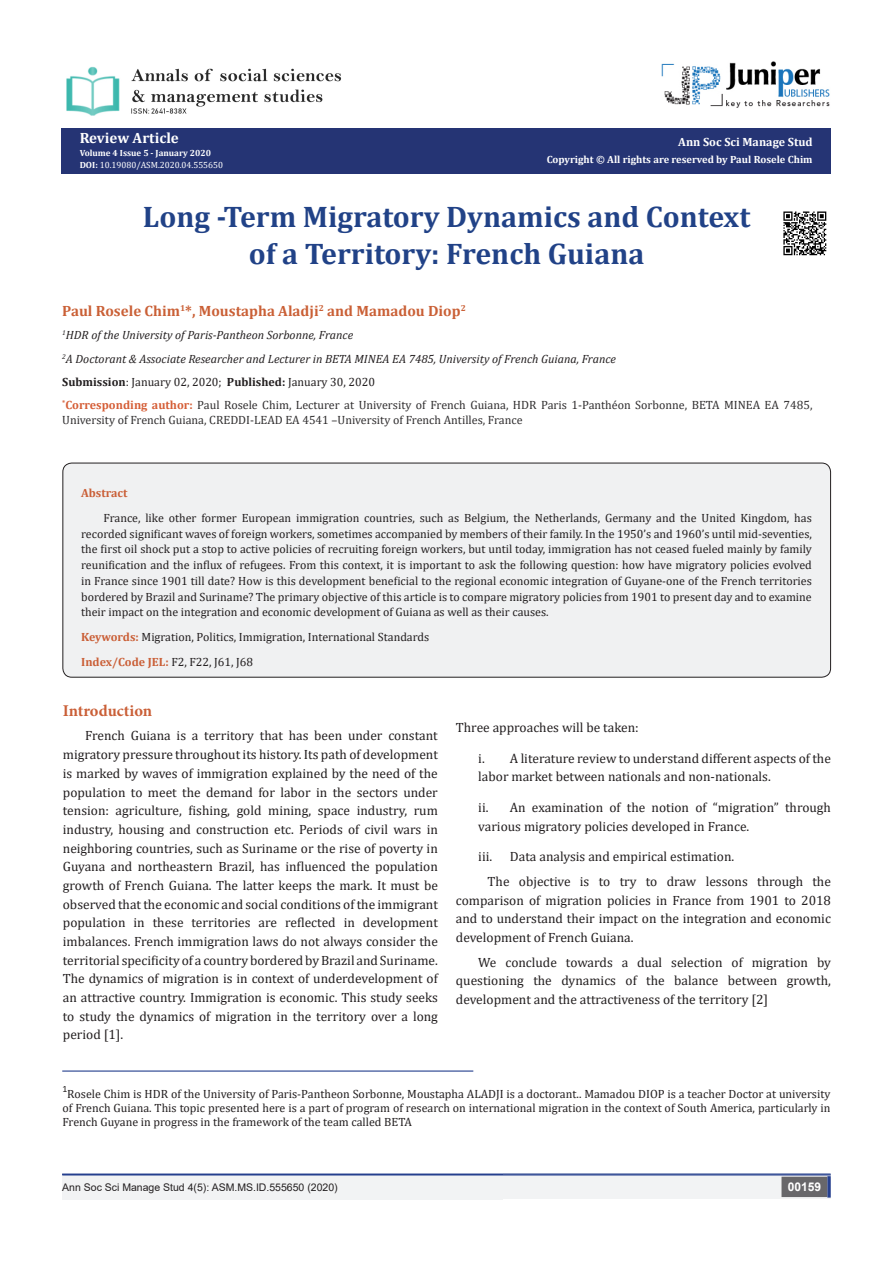
<style>
.page{position:relative;width:893px;height:1263px;background:#fff}
.page>*{position:absolute;margin:0;border:0;box-sizing:border-box;transform-origin:0 0}
.t1{font:700 29.85px/37.3px "Cambria";color:#214287;text-align:center}
.t2{font:700 16.5px "Minion Pro";letter-spacing:-.005em;color:#ca5f37}
.t3{font:700 15px "Cambria";color:#ca6036}
.t4{font:700 15px "Cambria";color:#fff}
.t5{font:13.5px/18.8px "Cambria";color:#231f20;text-align:justify}
.t6{font:12px/15.8px "Cambria";color:#231f20;text-align:justify}
.t7{font:12px/14.4px "Cambria";color:#312f30}
.t8{font:italic 12px "Cambria";color:#231f20}
.t9{font:700 12px "Cambria";color:#ca5f37}
.t10{font:700 12px "Cambria";color:#fff}
.t11{font:700 12px "Arial";color:#fff}
.t12{font:10.5px "Arial";color:#231f20}
.t13{font:700 10.5px "Cambria";color:#fff}
.t14{font:9.6px "Calibri";color:#231f20}
.t15{font:9px "Cambria";color:#fff}
.t16{font:700 9px "Cambria";color:#fff}
.s1{font-weight:700}
.s2{font-weight:700;color:#d55e37}
.s3{font-weight:700;color:#ca5f37}
.s4{font-weight:400;color:#231f20}
</style>
<div class="page">
<div style="left:62px;top:1175px;width:441px;height:24px;background:#f2f3f4"></div>
<div style="left:503px;top:1173px;width:328px;height:26px;background:#f2f3f4"></div>
<div style="left:782px;top:1177px;width:45px;height:19px;background:#68676a"></div>
<div style="left:781px;top:1177px;width:46px;height:20px;border:2px solid #68676a"></div>
<svg style="left:827px;top:1176px;width:4px;height:21px"></svg>
<div style="left:62px;top:129px;width:768px;height:45px;background:#253474"></div>
<div style="left:472px;top:129px;width:359px;height:45px;background:#253474"></div>
<hr style="left:62px;top:1173px;width:769px;height:2px;background:#253f8e">
<img style="left:661px;top:61px;width:169px;height:47px">
<img style="left:66px;top:67px;width:275px;height:49px">
<div style="left:63px;top:463px;width:768px;height:214px;background:#f0f1f2;border-radius:9px"></div>
<div style="left:62px;top:463px;width:769px;height:214px;border:1px solid #231f20;border-radius:9px"></div>
<hr style="left:62px;top:1070px;width:411px;height:1px;background:#253f8e">
<img style="left:783px;top:211px;width:44px;height:45px">
<p class="t4" style="left:80px;top:128px;width:101px">Review Article</p>
<p class="t16" style="left:80px;top:146px;width:133px">Volume 4 Issue 5 - January 2020</p>
<p class="t15" style="left:80px;top:160px;width:145px"><span class="s1">DOI:</span> 10.19080/ASM.2020.04.555650</p>
<p class="t10" style="left:678px;top:134px;width:136px">Ann Soc Sci Manage Stud</p>
<p class="t13" style="left:547px;top:152px;width:267px">Copyright © All rights are reserved by Paul Rosele Chim</p>
<p class="t1" style="left:143px;top:197px;width:609px">Long -Term Migratory Dynamics and Context of a Territory: French Guiana</p>
<p class="t3" style="left:62px;top:300px;width:405px">Paul Rosele Chim<sup>1</sup>*, Moustapha Aladji<sup>2</sup> and Mamadou Diop<sup>2</sup></p>
<p class="t8" style="left:62px;top:327px;width:292px"><sup>1</sup>HDR of the University of Paris-Pantheon Sorbonne, France</p>
<p class="t8" style="left:62px;top:350px;width:555px"><sup>2</sup>A Doctorant &amp; Associate Researcher and Lecturer in BETA MINEA EA 7485, University of French Guiana, France</p>
<p class="t6" style="left:62px;top:374px;width:314px"><span class="s1">Submission</span>: January 02, 2020; <span class="s1">Published:</span> January 30, 2020</p>
<p class="t7" style="left:62px;top:398px;width:752px"><sup>*</sup><span class="s2">Corresponding author:</span> Paul Rosele Chim, Lecturer at University of French Guiana, HDR Paris 1-Panthéon Sorbonne, BETA MINEA EA 7485,<br>University of French Guiana, CREDDI-LEAD EA 4541 –University of French Antilles, France</p>
<p class="t9" style="left:81px;top:485px;width:48px">Abstract</p>
<p class="t6" style="left:81px;top:510px;width:732px;text-indent:22px">France, like other former European immigration countries, such as Belgium, the Netherlands, Germany and the United Kingdom, has recorded significant waves of foreign workers, sometimes accompanied by members of their family. In the 1950’s and 1960’s until mid-seventies, the first oil shock put a stop to active policies of recruiting foreign workers, but until today, immigration has not ceased fueled mainly by family reunification and the influx of refugees. From this context, it is important to ask the following question: how have migratory policies evolved in France since 1901 till date? How is this development beneficial to the regional economic integration of Guyane-one of the French territories bordered by Brazil and Suriname? The primary objective of this article is to compare migratory policies from 1901 to present day and to examine their impact on the integration and economic development of Guiana as well as their causes.</p>
<p class="t6" style="left:81px;top:629px;width:350px"><span class="s3">Keywords:</span> Migration, Politics, Immigration, International Standards</p>
<p class="t9" style="left:81px;top:653px;width:173px">Index/Code JEL: <span class="s4">F2, F22, J61, J68</span></p>
<p class="t2" style="left:63px;top:699px;width:91px">Introduction</p>
<p class="t5" style="left:63px;top:726px;width:377px;text-indent:22px">French Guiana is a territory that has been under constant migratory pressure throughout its history. Its path of development is marked by waves of immigration explained by the need of the population to meet the demand for labor in the sectors under tension: agriculture, fishing, gold mining, space industry, rum industry, housing and construction etc. Periods of civil wars in neighboring countries, such as Suriname or the rise of poverty in Guyana and northeastern Brazil, has influenced the population growth of French Guiana. The latter keeps the mark. It must be observed that the economic and social conditions of the immigrant population in these territories are reflected in development imbalances. French immigration laws do not always consider the territorial specificity of a country bordered by Brazil and Suriname.<br>The dynamics of migration is in context of underdevelopment of an attractive country. Immigration is economic. This study seeks to study the dynamics of migration in the territory over a long period [1].</p>
<p class="t5" style="left:456px;top:718px;width:184px">Three approaches will be taken:</p>
<p class="t5" style="left:478px;top:749px;width:354px">i. A literature review to understand different aspects of the labor market between nationals and non-nationals.</p>
<p class="t5" style="left:478px;top:798px;width:354px">ii. An examination of the notion of “migration” through various migratory policies developed in France.</p>
<p class="t5" style="left:478px;top:847px;width:15px">iii.</p>
<p class="t5" style="left:510px;top:847px;width:226px">Data analysis and empirical estimation.</p>
<p class="t5" style="left:456px;top:872px;width:377px;text-indent:32px">The objective is to try to draw lessons through the comparison of migration policies in France from 1901 to 2018 and to understand their impact on the integration and economic development of French Guiana.</p>
<p class="t5" style="left:456px;top:953px;width:377px;text-indent:22px">We conclude towards a dual selection of migration by questioning the dynamics of the balance between growth, development and the attractiveness of the territory [2]</p>
<p class="t14" style="left:62px;top:1082px;width:6px">1</p>
<p class="t6" style="left:62px;top:1086px;width:770px;line-height:14.4px;text-indent:5px">Rosele Chim is HDR of the University of Paris-Pantheon Sorbonne, Moustapha ALADJI is a doctorant.. Mamadou DIOP is a teacher Doctor at university of French Guiana. This topic presented here is a part of program of research on international migration in the context of South America, particularly in French Guyane in progress in the framework of the team called BETA</p>
<p class="t12" style="left:62px;top:1180px;width:277px">Ann Soc Sci Manage Stud 4(5): ASM.MS.ID.555650 (2020)</p>
<p class="t11" style="left:788px;top:1178px;width:35px">00159</p>
</div>
